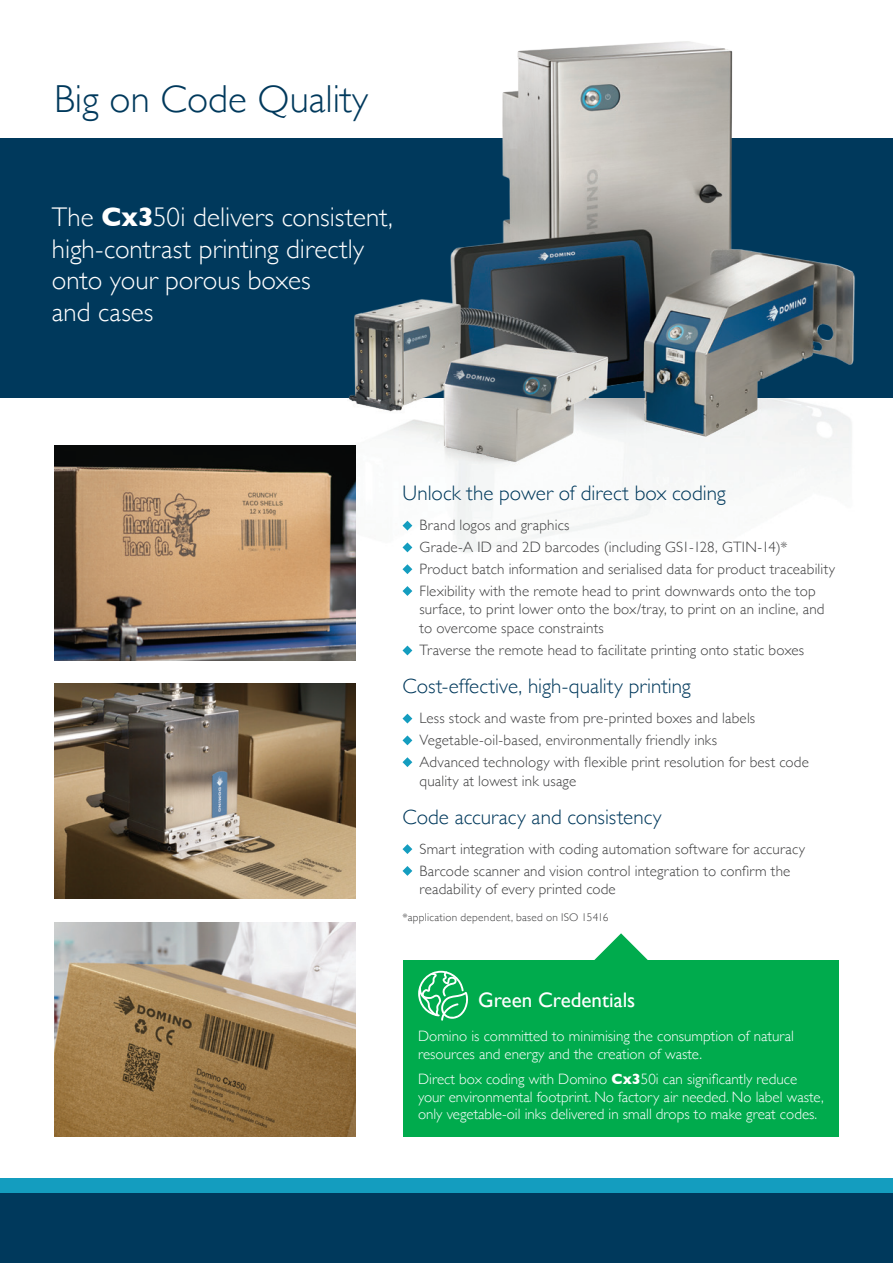
<style>
.page{position:relative;width:893px;height:1263px;background:#fff}
.page>*{position:absolute;margin:0;border:0;box-sizing:border-box;transform-origin:0 0}
.Inside_Main_Head{font:300 39px "Gill Sans";color:#00395c}
.Inside_Body_Text{font:300 27px/31.5px "Gill Sans";color:#fff}
.Inside_Body_Text-2{font:300 21px "Gill Sans";color:#00395c}
.Greener_Cred_Header{font:21px "Gill Sans";color:#fff}
.Inside_Body_Text-3{font:300 15px/18.8px "Gill Sans";letter-spacing:.01em;color:#3e3e3f}
.Greener_Cred_Body_Te{font:300 15px/17.2px "Gill Sans";color:#fff}
.Inside_Body_Text-4{font:300 11.25px "Gill Sans";letter-spacing:.02em;color:#3e3e3f}
.s1{font-weight:700}
</style>
<div class="page">
<div style="left:0;top:138px;width:893px;height:260px;background:#00395c"></div>
<div style="left:0;top:1193px;width:893px;height:70px;background:#00395c"></div>
<div style="left:0;top:1178px;width:893px;height:15px;background:#149dbf"></div>
<img style="left:54px;top:445px;width:302px;height:215px">
<img style="left:54px;top:922px;width:302px;height:215px">
<img style="left:54px;top:684px;width:302px;height:214px">
<div style="left:403px;top:960px;width:436px;height:177px;background:#00ab4d"></div>
<svg style="left:594px;top:933px;width:54px;height:27px"></svg>
<svg style="left:418px;top:971px;width:50px;height:50px"></svg>
<img style="left:325px;top:41px;width:530px;height:559px">
<svg style="left:402px;top:521px;width:10px;height:9px"></svg>
<svg style="left:402px;top:542px;width:10px;height:10px"></svg>
<svg style="left:402px;top:564px;width:10px;height:10px"></svg>
<svg style="left:402px;top:586px;width:10px;height:10px"></svg>
<svg style="left:402px;top:645px;width:10px;height:10px"></svg>
<svg style="left:402px;top:714px;width:10px;height:9px"></svg>
<svg style="left:402px;top:735px;width:10px;height:10px"></svg>
<svg style="left:402px;top:757px;width:10px;height:10px"></svg>
<svg style="left:402px;top:844px;width:10px;height:10px"></svg>
<svg style="left:402px;top:866px;width:10px;height:10px"></svg>
<p class="Inside_Main_Head" style="left:54px;top:68px;width:316px">Big on Code Quality</p>
<p class="Inside_Body_Text" style="left:52px;top:201px;width:343px">The <span class="s1">Cx3</span>50i delivers consistent, high-contrast printing directly onto your porous boxes<br>and cases</p>
<p class="Inside_Body_Text-2" style="left:402px;top:477px;width:325px">Unlock the power of direct box coding</p>
<p class="Inside_Body_Text-3" style="left:419px;top:515px;width:152px">Brand logos and graphics</p>
<p class="Inside_Body_Text-3" style="left:419px;top:537px;width:370px">Grade-A ID and 2D barcodes (including GS1-128, GTIN-14)*</p>
<p class="Inside_Body_Text-3" style="left:419px;top:559px;width:417px">Product batch information and serialised data for product traceability</p>
<p class="Inside_Body_Text-3" style="left:419px;top:581px;width:407px">Flexibility with the remote head to print downwards onto the top surface, to print lower onto the box/tray, to print on an incline, and to overcome space constraints</p>
<p class="Inside_Body_Text-3" style="left:419px;top:640px;width:386px">Traverse the remote head to facilitate printing onto static boxes</p>
<p class="Inside_Body_Text-2" style="left:402px;top:670px;width:290px">Cost-effective, high-quality printing</p>
<p class="Inside_Body_Text-3" style="left:419px;top:708px;width:337px">Less stock and waste from pre-printed boxes and labels</p>
<p class="Inside_Body_Text-3" style="left:419px;top:730px;width:299px">Vegetable-oil-based, environmentally friendly inks</p>
<p class="Inside_Body_Text-3" style="left:419px;top:752px;width:391px">Advanced technology with flexible print resolution for best code quality at lowest ink usage</p>
<p class="Inside_Body_Text-2" style="left:402px;top:800px;width:261px">Code accuracy and consistency</p>
<p class="Inside_Body_Text-3" style="left:419px;top:839px;width:387px">Smart integration with coding automation software for accuracy</p>
<p class="Inside_Body_Text-3" style="left:419px;top:860px;width:372px">Barcode scanner and vision control integration to confirm the readability of every printed code</p>
<p class="Inside_Body_Text-4" style="left:402px;top:908px;width:208px">*application dependent, based on ISO 15416</p>
<p class="Greener_Cred_Header" style="left:478px;top:987px;width:159px">Green Credentials</p>
<p class="Greener_Cred_Body_Te" style="left:418px;top:1027px;width:377px">Domino is committed to minimising the consumption of natural resources and energy and the creation of waste.</p>
<p class="Greener_Cred_Body_Te" style="left:418px;top:1070px;width:407px">Direct box coding with Domino <span class="s1">Cx3</span>50i can significantly reduce your environmental footprint. No factory air needed. No label waste, only vegetable-oil inks delivered in small drops to make great codes.</p>
</div>
